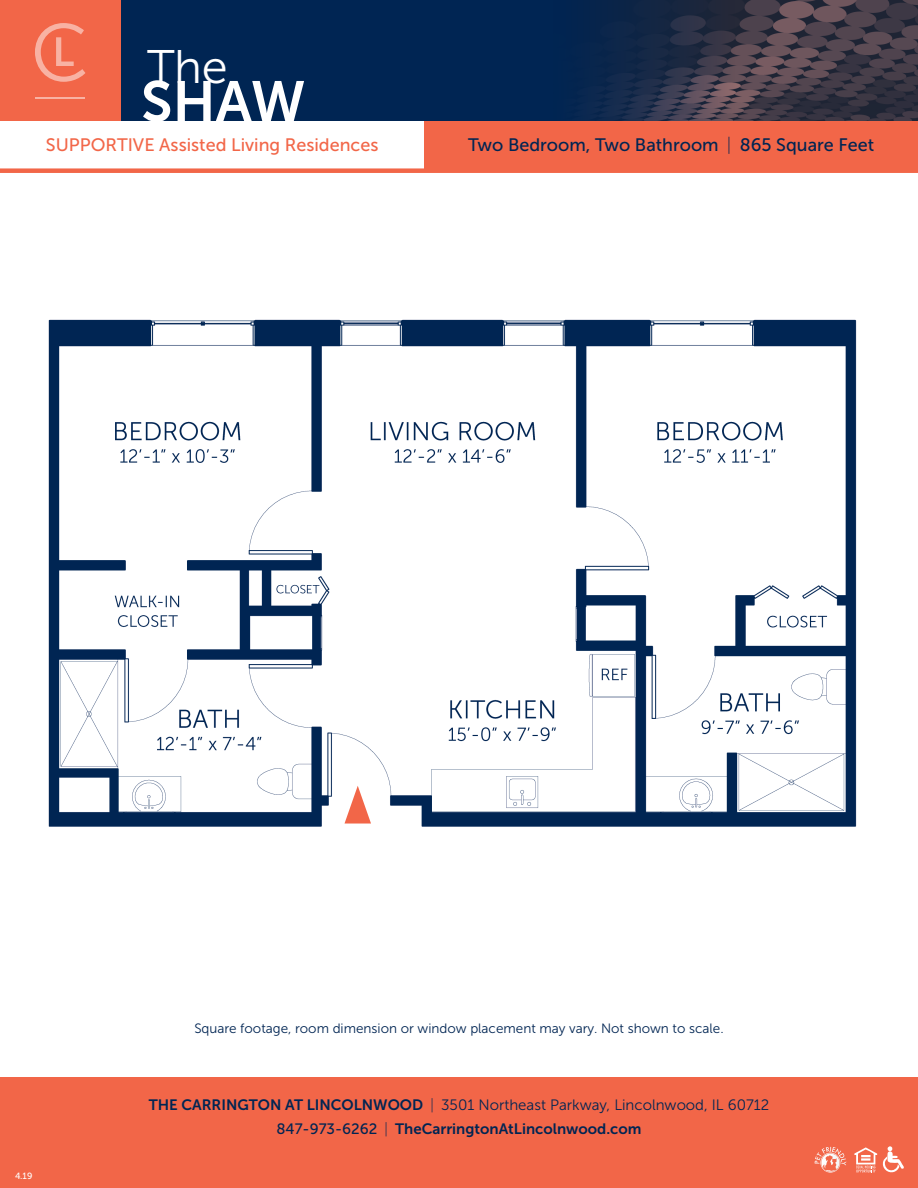
<style>
.page{position:relative;width:918px;height:1188px;background:#fff}
.page>*{position:absolute;margin:0;border:0;box-sizing:border-box;transform-origin:0 0}
.t1{font:56.7px "Museo Sans 700";color:#fff}
.t2{font:46.95px "Museo Sans 300";color:#fff}
.t3{font:18px "Museo Sans 500";color:#002553}
.t4{font:18px "Museo Sans 500";color:#f26648}
.t5{font:15px "Museo Sans 300";color:#002553}
.t6{font:15px "Museo Sans 700";color:#002553}
.t7{font:13.5px "Museo Sans 300";color:#002553}
.t8{font:9px "Museo Sans 500";color:#fff}
.s1{font-family:"Museo Sans 700"}
.s2{font-family:"Museo Sans 500"}
</style>
<div class="page">
<div style="left:424px;top:120px;width:494px;height:48px;background:#f26648"></div>
<div style="left:0;top:0;width:918px;height:121px;background:#002553"></div>
<img style="left:583px;top:0;width:335px;height:121px">
<div style="left:0;top:1078px;width:918px;height:110px;background:#f26648"></div>
<div style="left:0;top:0;width:120px;height:121px;background:#f26648"></div>
<hr style="left:35px;top:97px;width:49px;height:2px;background:#fff">
<svg style="left:35px;top:23px;width:50px;height:59px"></svg>
<img style="left:48px;top:319px;width:809px;height:508px">
<svg style="left:854px;top:1146px;width:50px;height:26px"></svg>
<svg style="left:815px;top:1147px;width:31px;height:26px"></svg>
<svg style="left:345px;top:786px;width:26px;height:38px"></svg>
<div style="left:0;top:168px;width:918px;height:5px;background:#f26648"></div>
<p class="t2" style="left:147px;top:41px;width:82px">The</p>
<p class="t1" style="left:141px;top:70px;width:166px">SHAW</p>
<p class="t4" style="left:46px;top:135px;width:334px">SUPPORTIVE Assisted Living Residences</p>
<p class="t3" style="left:468px;top:135px;width:408px">Two Bedroom, Two Bathroom | 865 Square Feet</p>
<p class="t8" style="left:15px;top:1171px;width:19px">4.19</p>
<p class="t7" style="left:194px;top:1021px;width:531px">Square footage, room dimension or window placement may vary. Not shown to scale.</p>
<p class="t5" style="left:149px;top:1097px;width:622px"><span class="s1">THE CARRINGTON AT LINCOLNWOOD</span> <span class="s2">|</span> 3501 Northeast Parkway, Lincolnwood, IL 60712</p>
<p class="t6" style="left:276px;top:1120px;width:367px"><span class="s2">847-973-6262 |</span> TheCarringtonAtLincolnwood.com</p>
</div>
